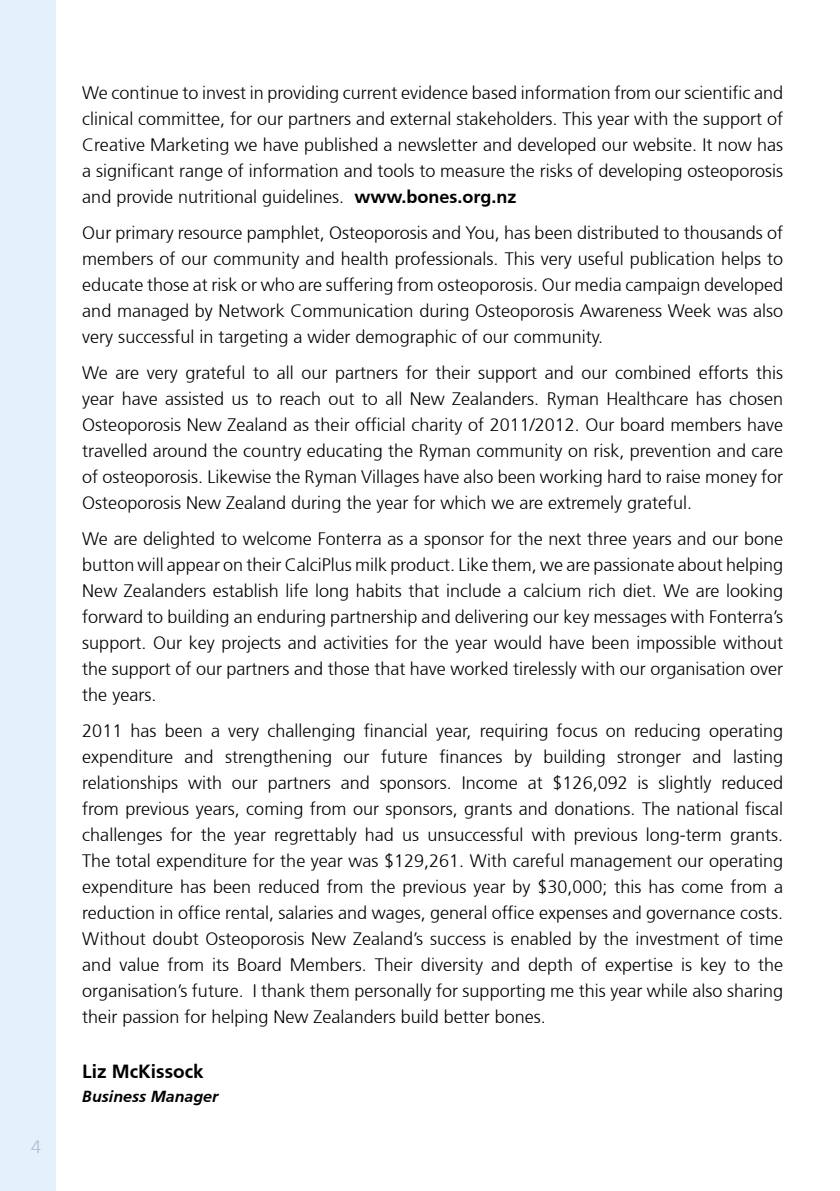
<style>
.page{position:relative;width:840px;height:1191px;background:#fff}
.page>*{position:absolute;margin:0;border:0;box-sizing:border-box;transform-origin:0 0}
.t1{font:700 19px "Frutiger";color:#000}
.t2{font:300 18px/26px "Frutiger";color:#000;text-align:justify}
.t3{font:300 18px "Frutiger";color:#b2bbd3}
.t4{font:italic 700 16px "Frutiger";color:#000}
.s1{font-weight:700}
</style>
<div class="page">
<div style="left:0;top:0;width:839px;height:1191px;background:#e4f1fb"></div>
<div style="left:57px;top:0;width:782px;height:1191px;background:#fff"></div>
<p class="t3" style="left:31px;top:1137px;width:12px">4</p>
<p class="t2" style="left:82px;top:80px;width:702px">We continue to invest in providing current evidence based information from our scientific and clinical committee, for our partners and external stakeholders. This year with the support of Creative Marketing we have published a newsletter and developed our website. It now has a significant range of information and tools to measure the risks of developing osteoporosis and provide nutritional guidelines. <span class="s1">www.bones.org.nz</span></p>
<p class="t2" style="left:82px;top:220px;width:702px">Our primary resource pamphlet, Osteoporosis and You, has been distributed to thousands of members of our community and health professionals. This very useful publication helps to educate those at risk or who are suffering from osteoporosis. Our media campaign developed and managed by Network Communication during Osteoporosis Awareness Week was also very successful in targeting a wider demographic of our community.</p>
<p class="t2" style="left:82px;top:360px;width:702px">We are very grateful to all our partners for their support and our combined efforts this year have assisted us to reach out to all New Zealanders. Ryman Healthcare has chosen Osteoporosis New Zealand as their official charity of 2011/2012. Our board members have travelled around the country educating the Ryman community on risk, prevention and care of osteoporosis. Likewise the Ryman Villages have also been working hard to raise money for Osteoporosis New Zealand during the year for which we are extremely grateful.</p>
<p class="t2" style="left:82px;top:525px;width:702px">We are delighted to welcome Fonterra as a sponsor for the next three years and our bone button will appear on their CalciPlus milk product. Like them, we are passionate about helping New Zealanders establish life long habits that include a calcium rich diet. We are looking forward to building an enduring partnership and delivering our key messages with Fonterra’s support. Our key projects and activities for the year would have been impossible without the support of our partners and those that have worked tirelessly with our organisation over the years.</p>
<p class="t2" style="left:82px;top:717px;width:702px">2011 has been a very challenging financial year, requiring focus on reducing operating expenditure and strengthening our future finances by building stronger and lasting relationships with our partners and sponsors. Income at $126,092 is slightly reduced from previous years, coming from our sponsors, grants and donations. The national fiscal challenges for the year regrettably had us unsuccessful with previous long-term grants.<br>The total expenditure for the year was $129,261. With careful management our operating expenditure has been reduced from the previous year by $30,000; this has come from a reduction in office rental, salaries and wages, general office expenses and governance costs.<br>Without doubt Osteoporosis New Zealand’s success is enabled by the investment of time and value from its Board Members. Their diversity and depth of expertise is key to the organisation’s future. I thank them personally for supporting me this year while also sharing their passion for helping New Zealanders build better bones.</p>
<p class="t1" style="left:82px;top:1060px;width:123px">Liz McKissock</p>
<p class="t4" style="left:82px;top:1087px;width:137px">Business Manager</p>
</div>
